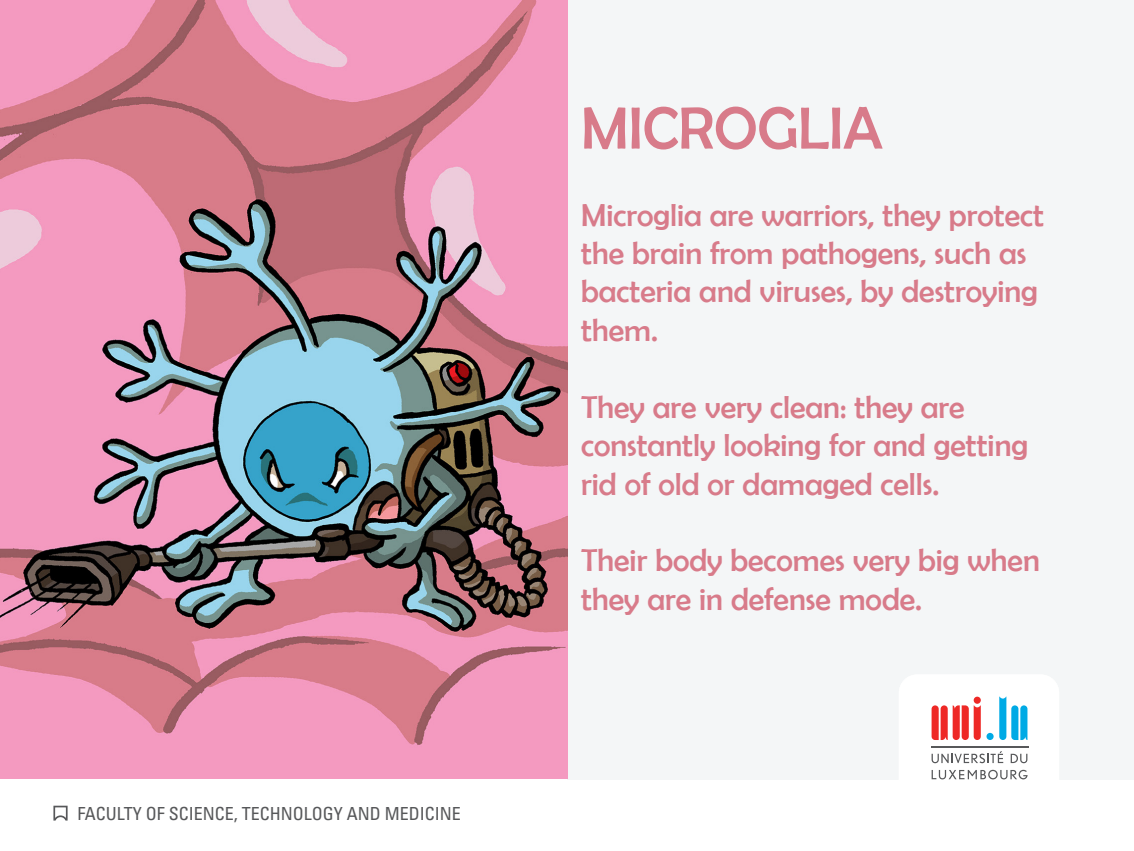
<style>
.page{position:relative;width:1134px;height:851px;background:#fff}
.page>*{position:absolute;margin:0;border:0;box-sizing:border-box;transform-origin:0 0}
.t1{font:60px "Berlin Sans FB";color:#d87b8a}
.t2{font:32px/38.4px "Berlin Sans FB";color:#d87b8a}
.t3{font:condensed 18px "Univers LT Std";color:#57585a}
</style>
<div class="page">
<div style="left:567px;top:0;width:567px;height:798px;background:#f4f6f7"></div>
<img style="left:0;top:0;width:567px;height:674px">
<svg style="left:0;top:674px;width:801px;height:124px;fill:#f49ac0"></svg>
<svg style="left:53px;top:805px;width:15px;height:16px"></svg>
<svg style="left:801px;top:675px;width:258px;height:123px;fill:#fff"></svg>
<svg style="left:931px;top:751px;width:72px;height:12px"></svg>
<svg style="left:1011px;top:753px;width:16px;height:10px"></svg>
<hr style="left:931px;top:746px;width:97px;height:1px;background:#57585a">
<svg style="left:816px;top:769px;width:318px;height:29px"></svg>
<div style="left:974px;top:696px;width:7px;height:7px;background:#ee2926;border-radius:50%"></div>
<svg style="left:931px;top:705px;width:50px;height:34px"></svg>
<svg style="left:999px;top:696px;width:28px;height:43px"></svg>
<svg style="left:986px;top:732px;width:8px;height:7px"></svg>
<p class="t3" style="left:78px;top:801px;width:385px">FACULTY OF SCIENCE, TECHNOLOGY AND MEDICINE</p>
<p class="t1" style="left:581px;top:95px;width:303px">MICROGLIA</p>
<p class="t2" style="left:581px;top:195px;width:464px">Microglia are warriors, they protect the brain from pathogens, such as bacteria and viruses, by destroying them.</p>
<p class="t2" style="left:581px;top:387px;width:448px">They are very clean: they are constantly looking for and getting rid of old or damaged cells.</p>
<p class="t2" style="left:581px;top:541px;width:460px">Their body becomes very big when they are in defense mode.</p>
</div>
